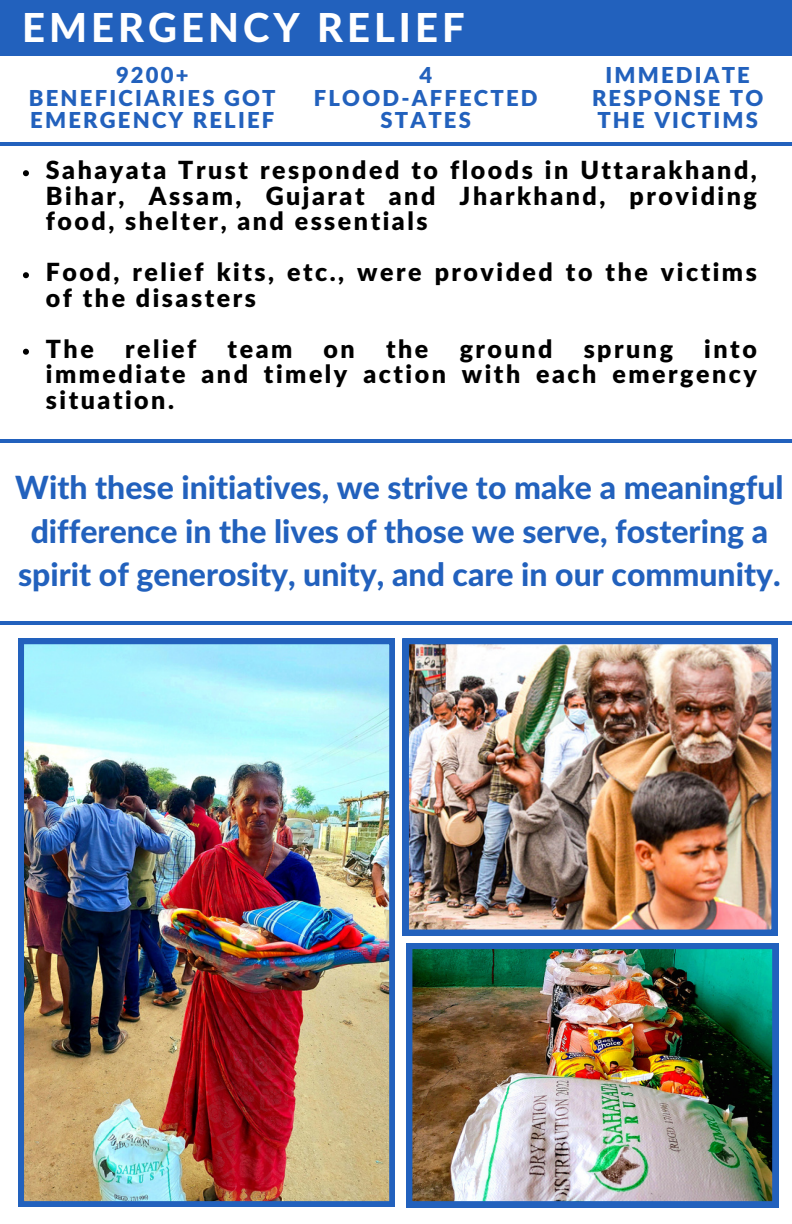
<style>
.page{position:relative;width:792px;height:1224px;background:#fff}
.page>*{position:absolute;margin:0;border:0;box-sizing:border-box;transform-origin:0 0}
.t1{font:800 40px "Lato Latin";letter-spacing:.1em;color:#fff}
.t2{font:800 32px/43.6px "Lato Latin";color:#2261bd;text-align:center}
.t3{font:900 25px/25.6px "Lato Latin";letter-spacing:.1em;color:#000;text-align:justify}
.t4{font:900 22px/22.4px "Lato Latin";letter-spacing:.1em;color:#2261bd;text-align:center}
</style>
<div class="page">
<div style="left:0;top:0;width:792px;height:56px;background:#2261bd"></div>
<hr style="left:0;top:142px;width:792px;height:4px;background:#2261bd">
<svg style="left:23px;top:170px;width:6px;height:6px"></svg>
<svg style="left:23px;top:272px;width:6px;height:6px"></svg>
<svg style="left:23px;top:349px;width:6px;height:6px"></svg>
<hr style="left:0;top:621px;width:792px;height:4px;background:#2261bd">
<img style="left:18px;top:638px;width:377px;height:569px">
<img style="left:406px;top:943px;width:372px;height:264px">
<img style="left:403px;top:638px;width:374px;height:297px">
<hr style="left:0;top:439px;width:792px;height:3px;background:#2261bd">
<p class="t1" style="left:22px;top:10px;width:444px">EMERGENCY RELIEF</p>
<p class="t4" style="left:116px;top:65px;width:74px">9200+</p>
<p class="t4" style="left:29px;top:88px;width:248px;text-align:left">BENEFICIARIES GOT<br>EMERGENCY RELIEF</p>
<p class="t4" style="left:419px;top:65px;width:14px">4</p>
<p class="t4" style="left:314px;top:88px;width:225px">FLOOD-AFFECTED<br>STATES</p>
<p class="t4" style="left:592px;top:65px;width:173px">IMMEDIATE<br>RESPONSE TO<br>THE VICTIMS</p>
<p class="t3" style="left:46px;top:159px;width:712px">Sahayata Trust responded to floods in Uttarakhand, Bihar, Assam, Gujarat and Jharkhand, providing food, shelter, and essentials</p>
<p class="t3" style="left:46px;top:261px;width:712px">Food, relief kits, etc., were provided to the victims of the disasters</p>
<p class="t3" style="left:46px;top:337px;width:49px">The</p>
<p class="t3" style="left:125px;top:337px;width:73px">relief</p>
<p class="t3" style="left:228px;top:337px;width:66px">team</p>
<p class="t3" style="left:324px;top:337px;width:33px">on</p>
<p class="t3" style="left:386px;top:337px;width:44px">the</p>
<p class="t3" style="left:460px;top:337px;width:94px">ground</p>
<p class="t3" style="left:584px;top:337px;width:91px">sprung</p>
<p class="t3" style="left:46px;top:337px;width:712px;text-indent:658px">into immediate and timely action with each emergency situation.</p>
<p class="t2" style="left:15px;top:468px;width:770px">With these initiatives, we strive to make a meaningful difference in the lives of those we serve, fostering a spirit of generosity, unity, and care in our community.</p>
</div>
